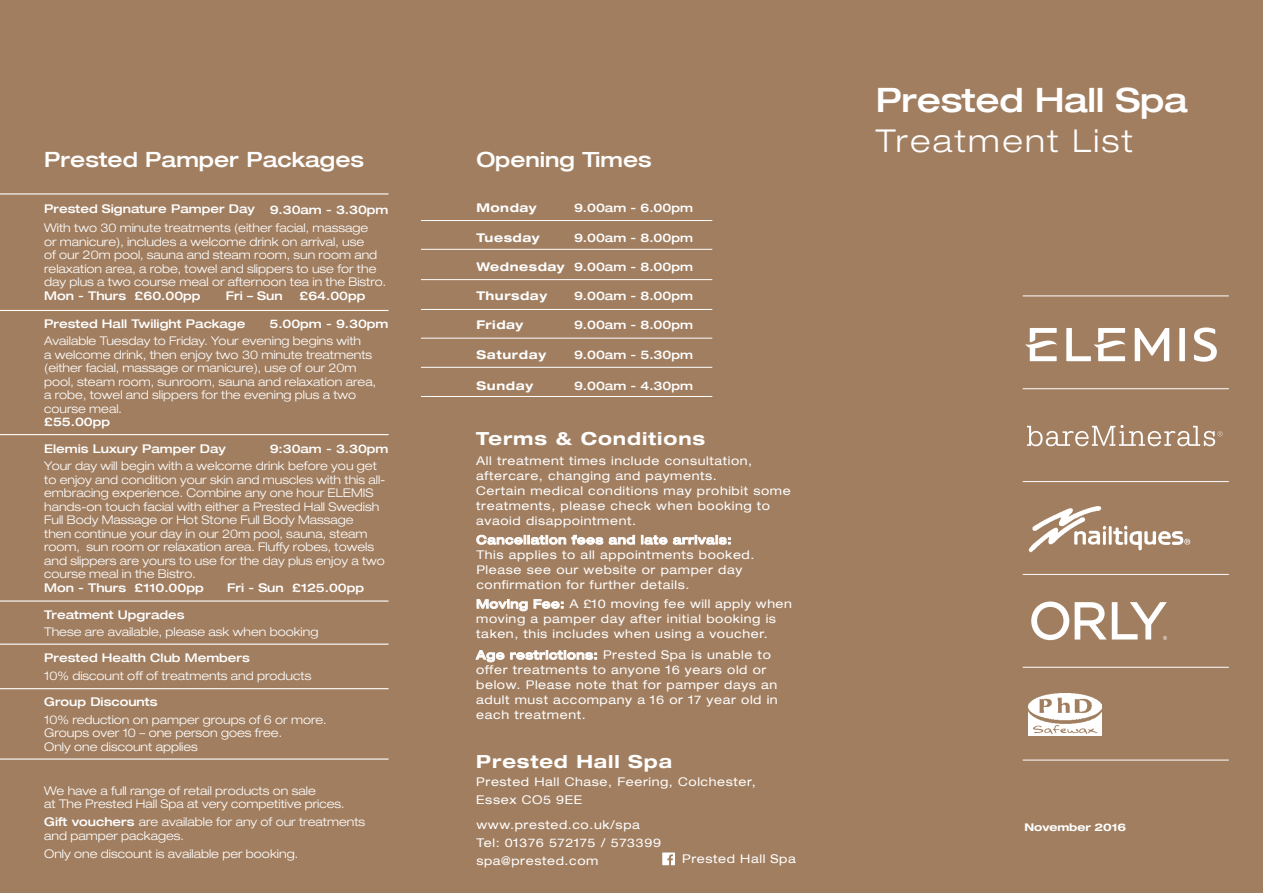
<style>
.page{position:relative;width:1263px;height:893px;background:#a17e60}
.page>*{position:absolute;margin:0;border:0;box-sizing:border-box;transform-origin:0 0}
.t1{font:500 expanded 33.6px "Helvetica 63";letter-spacing:-.01em;color:#fff}
.t2{font:300 expanded 31.65px "Helvetica Neue";letter-spacing:.08em;color:#fff}
.t3{font:500 expanded 21px "Helvetica 63";color:#fff}
.t4{font:500 expanded 20.85px "Helvetica 63";color:#fff}
.t5{font:700 expanded 18px "Helvetica 73";letter-spacing:.05em;color:#fff}
.t6{font:300 expanded 12px/13.5px "Helvetica Neue";color:#fff}
.t7{font:expanded 12px/15px "Helvetica 53";letter-spacing:.05em;color:#fff}
.t8{font:500 expanded 12px "Helvetica 63";color:#fff}
.t9{font:700 expanded 12px "Helvetica 73";letter-spacing:.045em;color:#fff}
.t10{font:500 expanded 12px "Helvetica 63";letter-spacing:.05em;color:#fff}
.t11{font:700 expanded 10.5px "Helvetica 73";letter-spacing:-.005em;color:#fff}
.s1{font-family:"Helvetica 63";font-weight:500}
</style>
<div class="page">
<svg style="left:662px;top:852px;width:13px;height:13px"></svg>
<svg style="left:476px;top:534px;width:159px;height:11px;background:#c8b3a2"></svg>
<svg style="left:641px;top:535px;width:89px;height:10px"></svg>
<svg style="left:476px;top:599px;width:87px;height:13px"></svg>
<svg style="left:475px;top:650px;width:122px;height:13px;background:#c1ab97"></svg>
<hr style="left:0;top:193px;width:388px;height:1px;background:#fff">
<hr style="left:0;top:310px;width:388px;height:1px;background:#fff">
<hr style="left:0;top:434px;width:388px;height:1px;background:#fff">
<hr style="left:421px;top:220px;width:291px;height:1px;background:#fff">
<hr style="left:421px;top:279px;width:291px;height:1px;background:#fff">
<hr style="left:421px;top:367px;width:291px;height:1px;background:#fff">
<hr style="left:421px;top:249px;width:291px;height:1px;background:#fff">
<hr style="left:421px;top:338px;width:291px;height:1px;background:#fff">
<hr style="left:421px;top:309px;width:291px;height:1px;background:#fff">
<hr style="left:421px;top:396px;width:291px;height:1px;background:#fff">
<hr style="left:0;top:600px;width:388px;height:2px;background:#fff">
<hr style="left:0;top:688px;width:388px;height:1px;background:#fff">
<hr style="left:0;top:644px;width:388px;height:1px;background:#fff">
<hr style="left:0;top:758px;width:388px;height:2px;background:#fff">
<svg style="left:1031px;top:601px;width:38px;height:39px"></svg>
<svg style="left:1075px;top:602px;width:92px;height:38px"></svg>
<svg style="left:1027px;top:425px;width:195px;height:21px;background:#b79d86"></svg>
<hr style="left:1023px;top:296px;width:206px;height:1px;background:#fff">
<hr style="left:1023px;top:388px;width:206px;height:1px;background:#fff">
<hr style="left:1023px;top:481px;width:206px;height:1px;background:#fff">
<hr style="left:1023px;top:574px;width:206px;height:1px;background:#fff">
<hr style="left:1023px;top:667px;width:206px;height:1px;background:#fff">
<hr style="left:1023px;top:760px;width:206px;height:1px;background:#fff">
<svg style="left:1025px;top:327px;width:192px;height:35px"></svg>
<img style="left:1028px;top:693px;width:73px;height:42px">
<img style="left:1028px;top:504px;width:163px;height:50px">
<p class="t3" style="left:44px;top:147px;width:322px">Prested Pamper Packages</p>
<p class="t8" style="left:44px;top:201px;width:212px">Prested Signature Pamper Day</p>
<p class="t8" style="left:270px;top:202px;width:120px">9.30am - 3.30pm</p>
<p class="t6" style="left:44px;top:221px;width:344px">With two 30 minute treatments (either facial, massage<br>or manicure), includes a welcome drink on arrival, use<br>of our 20m pool, sauna and steam room, sun room and relaxation area, a robe, towel and slippers to use for the day plus a two course meal or afternoon tea in the Bistro.</p>
<p class="t8" style="left:44px;top:288px;width:158px">Mon - Thurs £60.00pp</p>
<p class="t8" style="left:226px;top:288px;width:58px">Fri – Sun</p>
<p class="t8" style="left:300px;top:288px;width:67px">£64.00pp</p>
<p class="t6" style="left:44px;top:334px;width:318px">Available Tuesday to Friday. Your evening begins with</p>
<p class="t6" style="left:44px;top:348px;width:330px">a welcome drink, then enjoy two 30 minute treatments</p>
<p class="t6" style="left:44px;top:361px;width:333px">(either facial, massage or manicure), use of our 20m pool, steam room, sunroom, sauna and relaxation area, a robe, towel and slippers for the evening plus a two course meal.</p>
<p class="t8" style="left:44px;top:415px;width:67px">£55.00pp</p>
<p class="t6" style="left:44px;top:459px;width:343px">Your day will begin with a welcome drink before you get to enjoy and condition your skin and muscles with this all&shy;embracing experience. Combine any one hour ELEMIS hands-on touch facial with either a Prested Hall Swedish Full Body Massage or Hot Stone Full Body Massage<br>then continue your day in our 20m pool, sauna, steam room, sun room or relaxation area. Fluffy robes, towels and slippers are yours to use for the day plus enjoy a two course meal in the Bistro.</p>
<p class="t8" style="left:44px;top:580px;width:161px">Mon - Thurs £110.00pp</p>
<p class="t8" style="left:227px;top:580px;width:138px">Fri - Sun £125.00pp</p>
<p class="t6" style="left:44px;top:625px;width:276px">These are available, please ask when booking</p>
<p class="t8" style="left:44px;top:316px;width:203px">Prested Hall Twilight Package</p>
<p class="t8" style="left:269px;top:316px;width:121px">5.00pm - 9.30pm</p>
<p class="t8" style="left:44px;top:441px;width:183px">Elemis Luxury Pamper Day</p>
<p class="t8" style="left:270px;top:441px;width:120px">9:30am - 3.30pm</p>
<p class="t8" style="left:44px;top:607px;width:142px">Treatment Upgrades</p>
<p class="t8" style="left:44px;top:650px;width:207px">Prested Health Club Members</p>
<p class="t6" style="left:44px;top:668px;width:269px">10% discount off of treatments and products</p>
<p class="t8" style="left:44px;top:694px;width:115px">Group Discounts</p>
<p class="t6" style="left:44px;top:713px;width:284px">10% reduction on pamper groups of 6 or more.</p>
<p class="t6" style="left:44px;top:726px;width:239px">Groups over 10 – one person goes free.</p>
<p class="t6" style="left:44px;top:740px;width:155px">Only one discount applies</p>
<p class="t6" style="left:44px;top:783px;width:273px">We have a full range of retail products on sale</p>
<p class="t6" style="left:44px;top:797px;width:302px">at The Prested Hall Spa at very competitive prices.</p>
<p class="t6" style="left:44px;top:815px;width:323px"><span class="s1">Gift vouchers</span> are available for any of our treatments and pamper packages.</p>
<p class="t6" style="left:44px;top:847px;width:255px">Only one discount is available per booking.</p>
<p class="t4" style="left:476px;top:147px;width:177px">Opening Times</p>
<p class="t9" style="left:476px;top:201px;width:62px">Monday</p>
<p class="t8" style="left:574px;top:201px;width:120px">9.00am - 6.00pm</p>
<p class="t9" style="left:476px;top:230px;width:65px">Tuesday</p>
<p class="t9" style="left:476px;top:259px;width:90px">Wednesday</p>
<p class="t9" style="left:476px;top:288px;width:72px">Thursday</p>
<p class="t9" style="left:476px;top:318px;width:49px">Friday</p>
<p class="t9" style="left:476px;top:347px;width:71px">Saturday</p>
<p class="t9" style="left:476px;top:378px;width:58px">Sunday</p>
<p class="t8" style="left:574px;top:230px;width:120px">9.00am - 8.00pm</p>
<p class="t8" style="left:574px;top:259px;width:120px">9.00am - 8.00pm</p>
<p class="t8" style="left:574px;top:289px;width:120px">9.00am - 8.00pm</p>
<p class="t8" style="left:574px;top:318px;width:120px">9.00am - 8.00pm</p>
<p class="t8" style="left:574px;top:347px;width:120px">9.00am - 5.30pm</p>
<p class="t8" style="left:574px;top:378px;width:120px">9.00am - 4.30pm</p>
<p class="t5" style="left:476px;top:427px;width:230px">Terms &amp; Conditions</p>
<p class="t7" style="left:476px;top:453px;width:278px">All treatment times include consultation, aftercare, changing and payments.</p>
<p class="t7" style="left:476px;top:483px;width:316px">Certain medical conditions may prohibit some treatments, please check when booking to avaoid disappointment.</p>
<p class="t10" style="left:476px;top:532px;width:257px">Cancellation fees and late arrivals:</p>
<p class="t7" style="left:476px;top:547px;width:280px">This applies to all appointments booked.<br>Please see our website or pamper day confirmation for further details.</p>
<p class="t7" style="left:476px;top:596px;width:317px"><span class="s1">Moving Fee:</span> A £10 moving fee will apply when moving a pamper day after initial booking is taken, this includes when using a voucher.</p>
<p class="t7" style="left:476px;top:647px;width:303px"><span class="s1">Age restrictions:</span> Prested Spa is unable to offer treatments to anyone 16 years old or below. Please note that for pamper days an adult must accompany a 16 or 17 year old in each treatment.</p>
<p class="t5" style="left:476px;top:750px;width:197px">Prested Hall Spa</p>
<p class="t7" style="left:476px;top:773px;width:281px;line-height:18px">Prested Hall Chase, Feering, Colchester,<br>Essex CO5 9EE</p>
<p class="t7" style="left:476px;top:817px;width:165px">www.prested.co.uk/spa</p>
<p class="t7" style="left:476px;top:835px;width:186px">Tel: 01376 572175 / 573399</p>
<p class="t7" style="left:476px;top:853px;width:123px">spa@prested.com</p>
<p class="t7" style="left:682px;top:851px;width:115px">Prested Hall Spa</p>
<p class="t1" style="left:876px;top:79px;width:313px">Prested Hall Spa</p>
<p class="t2" style="left:876px;top:121px;width:259px">Treatment List</p>
<p class="t11" style="left:1024px;top:821px;width:103px">November 2016</p>
</div>
